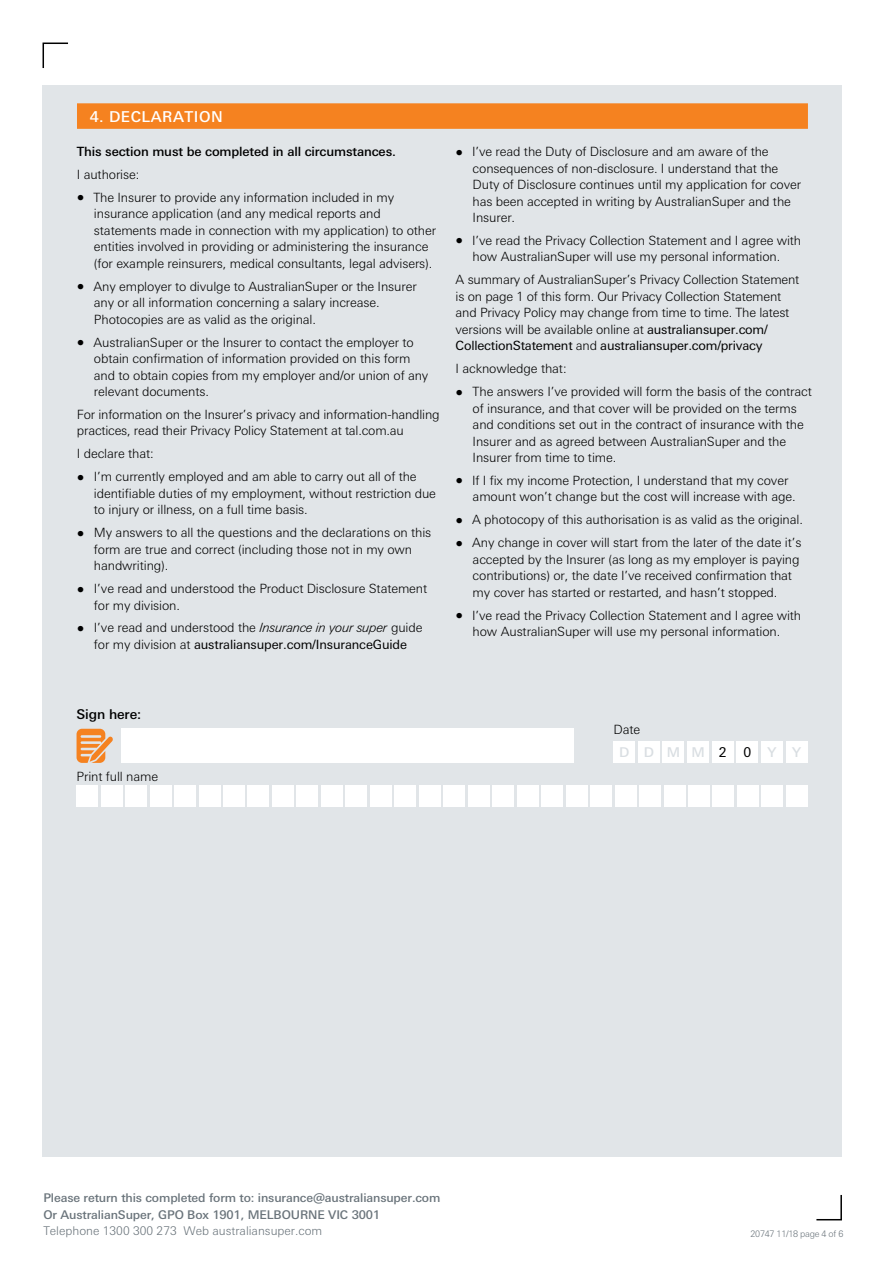
<style>
.page{position:relative;width:893px;height:1263px;background:#fff}
.page>*{position:absolute;margin:0;border:0;box-sizing:border-box;transform-origin:0 0}
.t1{font:500 15px "Univers Next Pro";letter-spacing:.03em;color:#fff}
.t2{font:500 13.5px "Univers Next Pro";letter-spacing:-.01em;color:#000}
.t3{font:500 13.5px "Univers Next Pro";letter-spacing:1.005em;color:#d9dee2}
.t4{font:300 12.75px/16.5px "Univers Next Pro";letter-spacing:-.01em;color:#000}
.t5{font:500 12.75px "Univers Next Pro";letter-spacing:-.01em;color:#000}
.t6{font:500 12px/16.5px "Univers Next Pro";letter-spacing:-.01em;color:#6a747b}
.t7{font:300 12px "Univers Next Pro";color:#6a747b}
.t8{font:300 9px "Univers Next Pro";letter-spacing:-.03em;color:#6a747b}
.s1{font-weight:400;font-size:15px}
.s2{font-style:italic}
.s3{font-weight:400}
.s4{font-weight:400;color:#000}
</style>
<div class="page">
<svg style="left:42px;top:42px;width:26px;height:26px"></svg>
<svg style="left:816px;top:1195px;width:26px;height:26px"></svg>
<div style="left:43px;top:85px;width:799px;height:1072px;background:#e1e5e8"></div>
<div style="left:77px;top:103px;width:731px;height:26px;background:#f58220"></div>
<svg style="left:77px;top:729px;width:36px;height:34px"></svg>
<div style="left:121px;top:729px;width:453px;height:34px;background:#fff"></div>
<div style="left:614px;top:742px;width:21px;height:21px;background:#fff"></div>
<div style="left:638px;top:742px;width:21px;height:21px;background:#fff"></div>
<div style="left:663px;top:742px;width:21px;height:21px;background:#fff"></div>
<div style="left:687px;top:742px;width:22px;height:21px;background:#fff"></div>
<div style="left:712px;top:742px;width:21px;height:21px;background:#fff"></div>
<div style="left:737px;top:742px;width:21px;height:21px;background:#fff"></div>
<div style="left:761px;top:742px;width:22px;height:21px;background:#fff"></div>
<div style="left:786px;top:742px;width:21px;height:21px;background:#fff"></div>
<div style="left:77px;top:786px;width:21px;height:21px;background:#fff"></div>
<div style="left:101px;top:786px;width:21px;height:21px;background:#fff"></div>
<div style="left:125px;top:786px;width:22px;height:21px;background:#fff"></div>
<div style="left:150px;top:786px;width:21px;height:21px;background:#fff"></div>
<div style="left:174px;top:786px;width:22px;height:21px;background:#fff"></div>
<div style="left:199px;top:786px;width:21px;height:21px;background:#fff"></div>
<div style="left:223px;top:786px;width:22px;height:21px;background:#fff"></div>
<div style="left:248px;top:786px;width:21px;height:21px;background:#fff"></div>
<div style="left:272px;top:786px;width:22px;height:21px;background:#fff"></div>
<div style="left:297px;top:786px;width:21px;height:21px;background:#fff"></div>
<div style="left:321px;top:786px;width:21px;height:21px;background:#fff"></div>
<div style="left:346px;top:786px;width:21px;height:21px;background:#fff"></div>
<div style="left:370px;top:786px;width:21px;height:21px;background:#fff"></div>
<div style="left:395px;top:786px;width:21px;height:21px;background:#fff"></div>
<div style="left:419px;top:786px;width:21px;height:21px;background:#fff"></div>
<div style="left:444px;top:786px;width:21px;height:21px;background:#fff"></div>
<div style="left:468px;top:786px;width:21px;height:21px;background:#fff"></div>
<div style="left:493px;top:786px;width:21px;height:21px;background:#fff"></div>
<div style="left:517px;top:786px;width:21px;height:21px;background:#fff"></div>
<div style="left:541px;top:786px;width:22px;height:21px;background:#fff"></div>
<div style="left:566px;top:786px;width:21px;height:21px;background:#fff"></div>
<div style="left:590px;top:786px;width:22px;height:21px;background:#fff"></div>
<div style="left:615px;top:786px;width:21px;height:21px;background:#fff"></div>
<div style="left:639px;top:786px;width:22px;height:21px;background:#fff"></div>
<div style="left:664px;top:786px;width:21px;height:21px;background:#fff"></div>
<div style="left:688px;top:786px;width:22px;height:21px;background:#fff"></div>
<div style="left:713px;top:786px;width:21px;height:21px;background:#fff"></div>
<div style="left:737px;top:786px;width:21px;height:21px;background:#fff"></div>
<div style="left:762px;top:786px;width:21px;height:21px;background:#fff"></div>
<div style="left:786px;top:786px;width:21px;height:21px;background:#fff"></div>
<p class="t1" style="left:90px;top:108px;width:135px">4. DECLARATION</p>
<p class="t5" style="left:77px;top:144px;width:321px">This section must be completed in all circumstances.</p>
<p class="t4" style="left:77px;top:166px;width:64px">I authorise:</p>
<p class="t4" style="left:94px;top:189px;width:344px;text-indent:-17px"><span class="s1">•</span> The Insurer to provide any information included in my insurance application (and any medical reports and statements made in connection with my application) to other entities involved in providing or administering the insurance (for example reinsurers, medical consultants, legal advisers).</p>
<p class="t4" style="left:94px;top:278px;width:324px;text-indent:-17px"><span class="s1">•</span> Any employer to divulge to AustralianSuper or the Insurer any or all information concerning a salary increase.<br>Photocopies are as valid as the original.</p>
<p class="t4" style="left:94px;top:334px;width:336px;text-indent:-17px"><span class="s1">•</span> AustralianSuper or the Insurer to contact the employer to obtain confirmation of information provided on this form and to obtain copies from my employer and/or union of any relevant documents.</p>
<p class="t4" style="left:77px;top:406px;width:364px">For information on the Insurer’s privacy and information-handling practices, read their Privacy Policy Statement at tal.com.au</p>
<p class="t4" style="left:77px;top:445px;width:78px">I declare that:</p>
<p class="t4" style="left:94px;top:468px;width:344px;text-indent:-17px"><span class="s1">•</span> I’m currently employed and am able to carry out all of the identifiable duties of my employment, without restriction due to injury or illness, on a full time basis.</p>
<p class="t4" style="left:94px;top:524px;width:339px;text-indent:-17px"><span class="s1">•</span> My answers to all the questions and the declarations on this form are true and correct (including those not in my own handwriting).</p>
<p class="t4" style="left:94px;top:580px;width:335px;text-indent:-17px"><span class="s1">•</span> I’ve read and understood the Product Disclosure Statement for my division.</p>
<p class="t4" style="left:77px;top:619px;width:347px;text-align:center"><span class="s1">•</span> I’ve read and understood the <span class="s2">Insurance in your super</span> guide for my division at <span class="s3">australiansuper.com/InsuranceGuide</span></p>
<p class="t4" style="left:473px;top:143px;width:330px;text-indent:-17px"><span class="s1">•</span> I’ve read the Duty of Disclosure and am aware of the consequences of non-disclosure. I understand that the Duty of Disclosure continues until my application for cover has been accepted in writing by AustralianSuper and the Insurer.</p>
<p class="t4" style="left:456px;top:232px;width:347px;text-align:center"><span class="s1">•</span> I’ve read the Privacy Collection Statement and I agree with how AustralianSuper will use my personal information.</p>
<p class="t4" style="left:456px;top:271px;width:345px">A summary of AustralianSuper’s Privacy Collection Statement is on page 1 of this form. Our Privacy Collection Statement and Privacy Policy may change from time to time. The latest versions will be available online at <span class="s3">australiansuper.com/ CollectionStatement</span> and <span class="s3">australiansuper.com/privacy</span></p>
<p class="t4" style="left:456px;top:360px;width:112px">I acknowledge that:</p>
<p class="t4" style="left:473px;top:383px;width:341px;text-indent:-17px"><span class="s1">•</span> The answers I’ve provided will form the basis of the contract of insurance, and that cover will be provided on the terms and conditions set out in the contract of insurance with the Insurer and as agreed between AustralianSuper and the Insurer from time to time.</p>
<p class="t4" style="left:473px;top:472px;width:325px;text-indent:-17px"><span class="s1">•</span> If I fix my income Protection, I understand that my cover amount won’t change but the cost will increase with age.</p>
<p class="t4" style="left:456px;top:511px;width:349px"><span class="s1">•</span> A photocopy of this authorisation is as valid as the original.</p>
<p class="t4" style="left:473px;top:534px;width:330px;text-indent:-17px"><span class="s1">•</span> Any change in cover will start from the later of the date it’s accepted by the Insurer (as long as my employer is paying contributions) or, the date I’ve received confirmation that my cover has started or restarted, and hasn’t stopped.</p>
<p class="t4" style="left:456px;top:607px;width:347px;text-align:center"><span class="s1">•</span> I’ve read the Privacy Collection Statement and I agree with how AustralianSuper will use my personal information.</p>
<p class="t2" style="left:77px;top:706px;width:66px">Sign here:</p>
<p class="t4" style="left:77px;top:768px;width:83px">Print full name</p>
<p class="t4" style="left:614px;top:721px;width:28px">Date</p>
<p class="t3" style="left:619px;top:744px;width:184px">DDMM<span class="s4">2 0</span> YY</p>
<p class="t6" style="left:43px;top:1190px;width:399px">Please return this completed form to: insurance@australiansuper.com<br>Or AustralianSuper, GPO Box 1901, MELBOURNE VIC 3001</p>
<p class="t7" style="left:43px;top:1224px;width:280px">Telephone 1300 300 273 Web australiansuper.com</p>
<p class="t8" style="left:750px;top:1228px;width:94px">20747 11/18 page 4 of 6</p>
</div>
